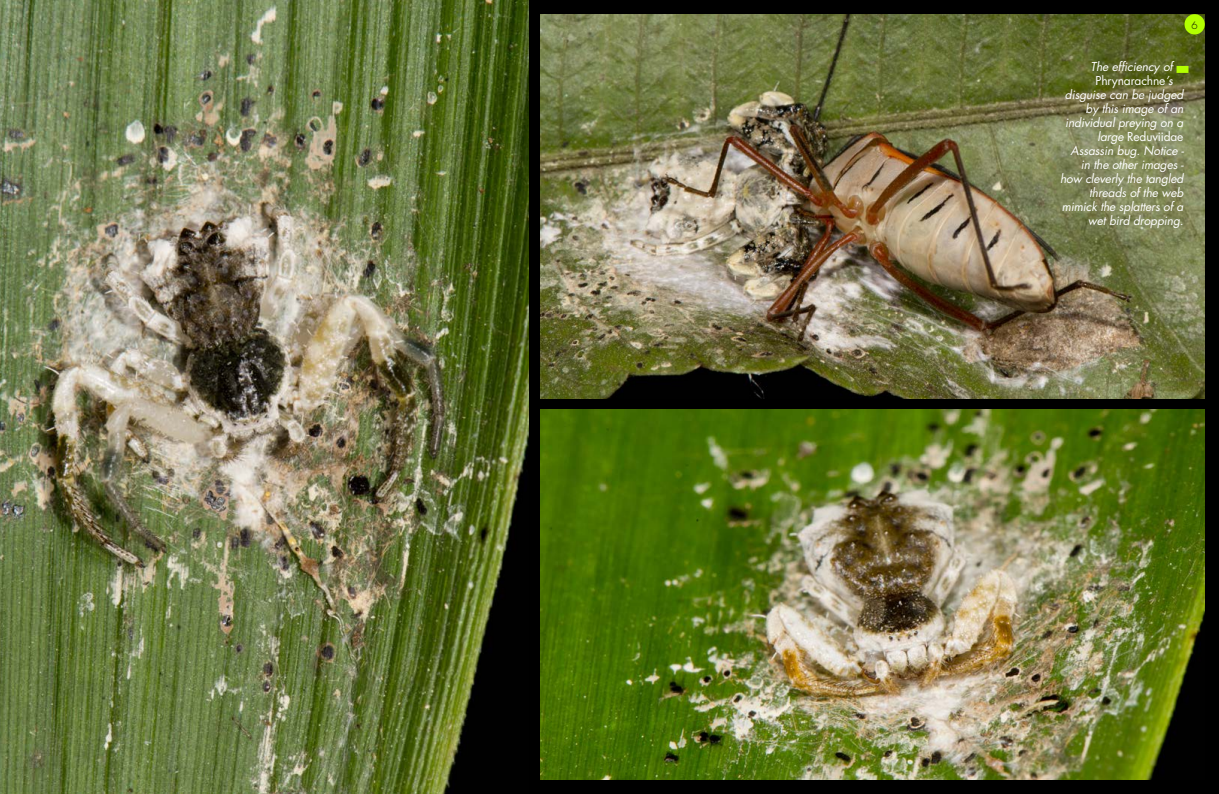
<style>
.page{position:relative;width:1219px;height:794px;background:#fff}
.page>*{position:absolute;margin:0;border:0;box-sizing:border-box;transform-origin:0 0}
.t1{font:italic 12px "Futura";letter-spacing:-.01em;color:#fff}
.t2{font:12px "Futura";letter-spacing:-.01em;color:#fff}
.t3{font:300 10px "Futura";color:#000}
.s1{font-style:italic}
</style>
<div class="page">
<img style="left:0;top:0;width:529px;height:794px">
<div style="left:534px;top:0;width:685px;height:794px;background:#000"></div>
<img style="left:540px;top:14px;width:665px;height:384px">
<div style="left:1184px;top:14px;width:21px;height:20px;background:#b3ff00;border-radius:50%"></div>
<img style="left:540px;top:409px;width:665px;height:371px">
<div style="left:1176px;top:66px;width:12px;height:7px;background:#b3ff00"></div>
<p class="t3" style="left:1191px;top:21px;width:8px">6</p>
<p class="t1" style="left:1091px;top:61px;width:84px">The efficiency of</p>
<p class="t2" style="left:1095px;top:75px;width:79px">Phrynarachne<span class="s1">’s</span></p>
<p class="t1" style="left:1065px;top:89px;width:120px">disguise can be judged</p>
<p class="t1" style="left:1085px;top:103px;width:99px">by this image of an</p>
<p class="t1" style="left:1065px;top:117px;width:120px">individual preying on a</p>
<p class="t2" style="left:1097px;top:131px;width:88px"><span class="s1">large</span> Reduviidae</p>
<p class="t1" style="left:1071px;top:145px;width:114px">Assassin bug. Notice -</p>
<p class="t1" style="left:1081px;top:159px;width:104px">in the other images -</p>
<p class="t1" style="left:1060px;top:173px;width:125px">how cleverly the tangled</p>
<p class="t1" style="left:1089px;top:187px;width:96px">threads of the web</p>
<p class="t1" style="left:1062px;top:201px;width:123px">mimick the splatters of a</p>
<p class="t1" style="left:1088px;top:215px;width:97px">wet bird dropping.</p>
</div>
